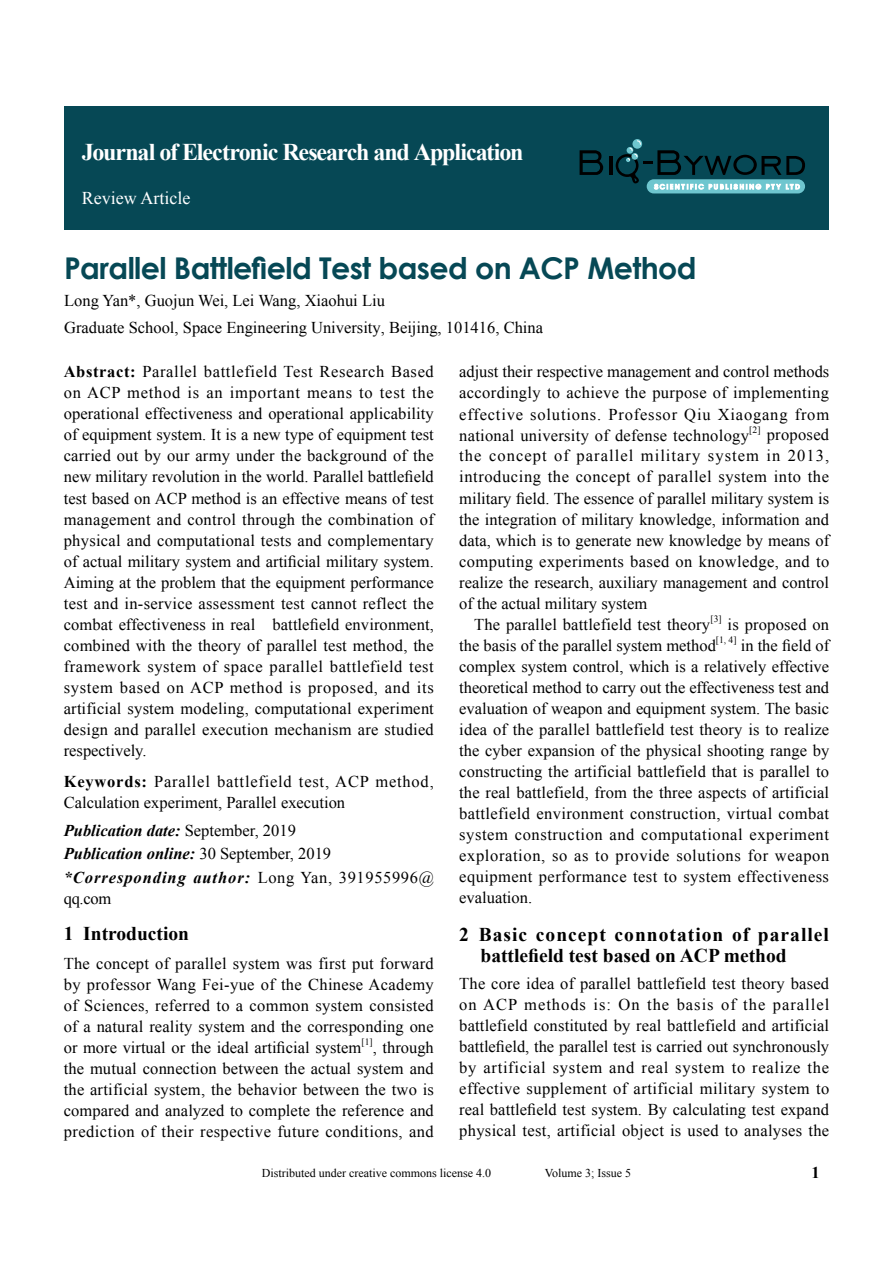
<style>
.page{position:relative;width:893px;height:1263px;background:#fff}
.page>*{position:absolute;margin:0;border:0;box-sizing:border-box;transform-origin:0 0}
.t1{font:700 30px "Century Gothic";letter-spacing:-.02em;color:#064855}
.t2{font:700 24px "Times New Roman";letter-spacing:-.045em;color:#fff}
.t3{font:700 19.5px/21px "Times New Roman";letter-spacing:.055em;color:#000}
.t4{font:700 19.5px "Times New Roman";color:#000}
.t5{font:18px "Times New Roman";color:#fff}
.t6{font:16.5px/21px "Times New Roman";color:#000;text-align:justify}
.t7{font:italic 700 16.5px/23.5px "Times New Roman";color:#000}
.t8{font:16.5px "Times New Roman";letter-spacing:.035em;color:#000}
.t9{font:16.5px "Times New Roman";letter-spacing:.025em;color:#000}
.t10{font:16.5px "Times New Roman";letter-spacing:.065em;color:#000}
.t11{font:700 16.5px "Times New Roman";color:#000}
.t12{font:12px "Times New Roman";color:#000}
.t13{font:9.6px "Times New Roman";color:#000}
.s1{font-weight:700}
.s2{font-weight:400;font-style:normal}
</style>
<div class="page">
<div style="left:64px;top:106px;width:765px;height:123px;background:#064855"></div>
<svg style="left:580px;top:150px;width:23px;height:25px"></svg>
<hr style="left:609px;top:156px;width:3px;height:19px;background:#000">
<svg style="left:647px;top:179px;width:158px;height:14px"></svg>
<svg style="left:616px;top:140px;width:189px;height:49px"></svg>
<h2 class="t2" style="left:82px;top:135px;width:443px">Journal of Electronic Research and Application</h2>
<p class="t5" style="left:82px;top:186px;width:110px">Review Article</p>
<h1 class="t1" style="left:64px;top:245px;width:634px">Parallel Battlefield Test based on ACP Method</h1>
<p class="t6" style="left:64px;top:287px;width:480px;line-height:27px">Long Yan*, Guojun Wei, Lei Wang, Xiaohui Liu<br>Graduate School, Space Engineering University, Beijing, 101416, China</p>
<p class="t6" style="left:64px;top:361px;width:372px"><span class="s1">Abstract:</span> Parallel battlefield Test Research Based on ACP method is an important means to test the operational effectiveness and operational applicability of equipment system. It is a new type of equipment test carried out by our army under the background of the new military revolution in the world. Parallel battlefield test based on ACP method is an effective means of test management and control through the combination of physical and computational tests and complementary of actual military system and artificial military system.<br>Aiming at the problem that the equipment performance test and in-service assessment test cannot reflect the combat effectiveness in real battlefield environment, combined with the theory of parallel test method, the framework system of space parallel battlefield test system based on ACP method is proposed, and its artificial system modeling, computational experiment design and parallel execution mechanism are studied respectively.</p>
<p class="t6" style="left:64px;top:771px;width:371px"><span class="s1">Keywords:</span> Parallel battlefield test, ACP method,<br>Calculation experiment, Parallel execution</p>
<p class="t7" style="left:64px;top:818px;width:372px">Publication date: <span class="s2">September, 2019<br></span>Publication online: <span class="s2">30 September, 2019 </span>*Corresponding author: <span class="s2">Long Yan, 391955996@</span></p>
<p class="t6" style="left:64px;top:887px;width:49px">qq.com</p>
<p class="t4" style="left:64px;top:920px;width:127px">1 Introduction</p>
<p class="t6" style="left:64px;top:953px;width:372px">The concept of parallel system was first put forward by professor Wang Fei-yue of the Chinese Academy of Sciences, referred to a common system consisted of a natural reality system and the corresponding one or more virtual or the ideal artificial system</p>
<p class="t6" style="left:459px;top:361px;width:372px">adjust their respective management and control methods accordingly to achieve the purpose of implementing effective solutions. Professor Qiu Xiaogang from national university of defense technology</p>
<p class="t13" style="left:749px;top:423px;width:13px">[2]</p>
<p class="t6" style="left:767px;top:424px;width:64px">proposed</p>
<p class="t10" style="left:459px;top:445px;width:371px">the concept of parallel military system in 2013,</p>
<p class="t8" style="left:459px;top:466px;width:371px">introducing the concept of parallel system into the</p>
<p class="t6" style="left:459px;top:487px;width:371px">military field. The essence of parallel military system is</p>
<p class="t6" style="left:459px;top:508px;width:371px">the integration of military knowledge, information and</p>
<p class="t6" style="left:459px;top:529px;width:371px">data, which is to generate new knowledge by means of</p>
<p class="t9" style="left:459px;top:550px;width:371px">computing experiments based on knowledge, and to</p>
<p class="t6" style="left:459px;top:571px;width:371px">realize the research, auxiliary management and control</p>
<p class="t6" style="left:459px;top:592px;width:189px">of the actual military system</p>
<p class="t6" style="left:474px;top:613px;width:238px">The parallel battlefield test theory</p>
<p class="t13" style="left:710px;top:612px;width:13px">[3]</p>
<p class="t6" style="left:728px;top:613px;width:103px">is proposed on</p>
<p class="t6" style="left:459px;top:634px;width:258px">the basis of the parallel system method</p>
<p class="t13" style="left:716px;top:633px;width:22px">[1, 4]</p>
<p class="t6" style="left:459px;top:634px;width:372px;text-indent:281px">in the field of complex system control, which is a relatively effective theoretical method to carry out the effectiveness test and evaluation of weapon and equipment system. The basic idea of the parallel battlefield test theory is to realize the cyber expansion of the physical shooting range by constructing the artificial battlefield that is parallel to the real battlefield, from the three aspects of artificial battlefield environment construction, virtual combat system construction and computational experiment exploration, so as to provide solutions for weapon equipment performance test to system effectiveness evaluation.</p>
<p class="t3" style="left:480px;top:923px;width:350px;text-indent:-21px">2 Basic concept connotation of parallel battlefield test based on ACP method</p>
<p class="t6" style="left:459px;top:973px;width:372px">The core idea of parallel battlefield test theory based on ACP methods is: On the basis of the parallel battlefield constituted by real battlefield and artificial battlefield, the parallel test is carried out synchronously by artificial system and real system to realize the effective supplement of artificial military system to real battlefield test system. By calculating test expand physical test, artificial object is used to analyses the</p>
<p class="t13" style="left:362px;top:1035px;width:13px">[1]</p>
<p class="t6" style="left:64px;top:1037px;width:372px;text-indent:309px">, through the mutual connection between the actual system and the artificial system, the behavior between the two is compared and analyzed to complete the reference and prediction of their respective future conditions, and</p>
<p class="t12" style="left:262px;top:1165px;width:231px">Distributed under creative commons license 4.0</p>
<p class="t12" style="left:545px;top:1165px;width:88px">Volume 3; Issue 5</p>
<p class="t11" style="left:812px;top:1161px;width:10px">1</p>
</div>
